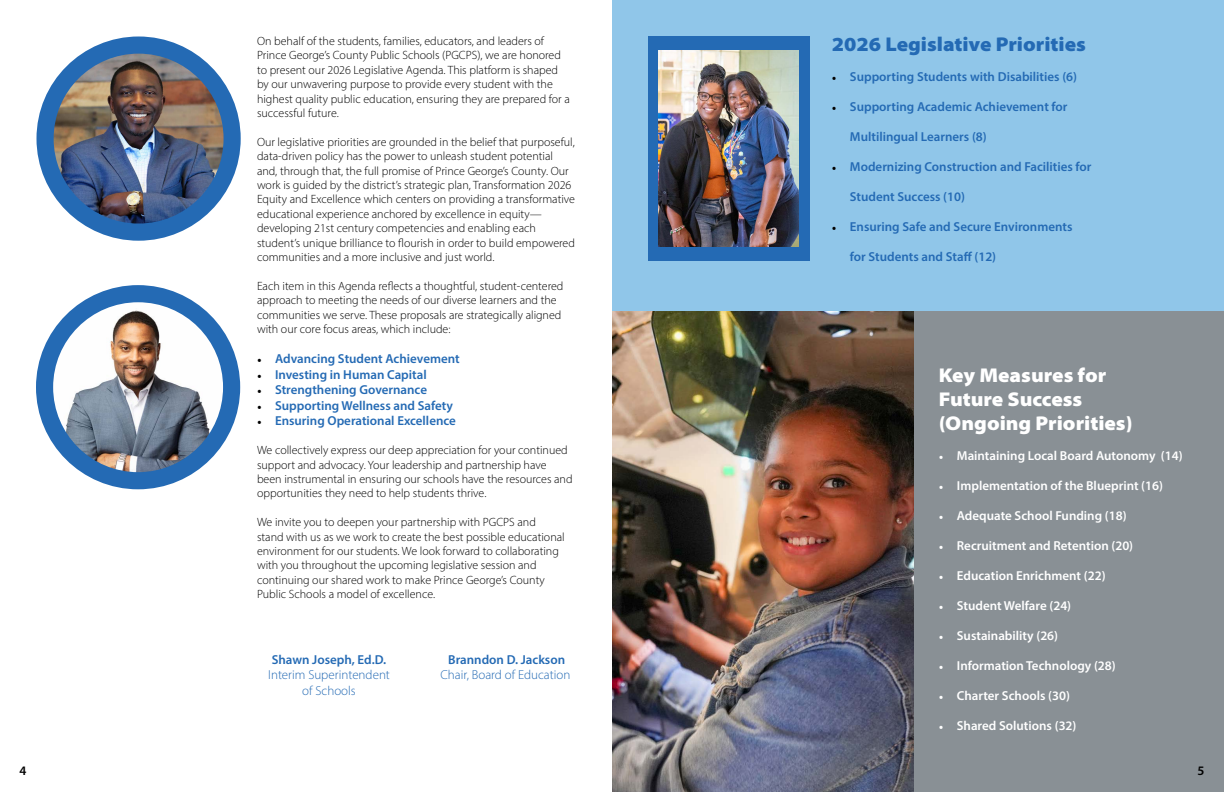
<style>
.page{position:relative;width:1224px;height:792px;background:#fff}
.page>*{position:absolute;margin:0;border:0;box-sizing:border-box;transform-origin:0 0}
.t1{font:900 semi-expanded 20px/24px "Myriad Pro";color:#fff}
.t2{font:900 semi-expanded 20px "Myriad Pro";color:#246ab4}
.t3{font:600 13px "Myriad Pro";color:#246ab4}
.t4{font:600 13px "Myriad Pro";color:#fff}
.t5{font:300 13px/15.6px "Myriad Pro";color:#246ab4;text-align:center}
.t6{font:600 13px "Myriad Pro";color:#000}
.t7{font:300 12px/14.4px "Myriad Pro";color:#000}
.s1{font-family:"Minion Pro";font-weight:400;font-size:12px;color:#000}
.s2{font-family:"Minion Pro";font-weight:400;font-size:12px}
</style>
<div class="page">
<div style="left:612px;top:0;width:612px;height:311px;background:#90c6e9"></div>
<div style="left:914px;top:311px;width:310px;height:481px;background:#899095"></div>
<img style="left:612px;top:311px;width:302px;height:481px">
<div style="left:648px;top:36px;width:162px;height:224px;background:#246ab4"></div>
<img style="left:659px;top:50px;width:139px;height:196px">
<div style="left:37px;top:37px;width:204px;height:204px;background:#246ab4;border-radius:50%"></div>
<img style="left:54px;top:54px;width:170px;height:170px;border-radius:85px">
<div style="left:36px;top:285px;width:204px;height:204px;background:#246ab4;border-radius:50%"></div>
<img style="left:53px;top:302px;width:170px;height:170px;border-radius:85px">
<p class="t7" style="left:257px;top:34px;width:314px">On behalf of the students, families, educators, and leaders of Prince George’s County Public Schools (PGCPS), we are honored to present our 2026 Legislative Agenda. This platform is shaped by our unwavering purpose to provide every student with the highest quality public education, ensuring they are prepared for a successful future.</p>
<p class="t7" style="left:257px;top:134px;width:320px">Our legislative priorities are grounded in the belief that purposeful, data-driven policy has the power to unleash student potential and, through that, the full promise of Prince George’s County. Our work is guided by the district’s strategic plan, Transformation 2026<br>Equity and Excellence which centers on providing a transformative educational experience anchored by excellence in equity— developing 21st century competencies and enabling each student’s unique brilliance to flourish in order to build empowered communities and a more inclusive and just world.</p>
<p class="t7" style="left:257px;top:278px;width:308px">Each item in this Agenda reflects a thoughtful, student-centered approach to meeting the needs of our diverse learners and the communities we serve. These proposals are strategically aligned with our core focus areas, which include:</p>
<p class="t3" style="left:257px;top:350px;width:204px"><span class="s1">•</span> Advancing Student Achievement</p>
<p class="t3" style="left:257px;top:366px;width:171px"><span class="s1">•</span> Investing in Human Capital</p>
<p class="t3" style="left:257px;top:382px;width:172px"><span class="s1">•</span> Strengthening Governance</p>
<p class="t3" style="left:257px;top:397px;width:198px"><span class="s1">•</span> Supporting Wellness and Safety</p>
<p class="t3" style="left:257px;top:413px;width:200px"><span class="s1">•</span> Ensuring Operational Excellence</p>
<p class="t7" style="left:257px;top:443px;width:317px">We collectively express our deep appreciation for your continued support and advocacy. Your leadership and partnership have been instrumental in ensuring our schools have the resources and opportunities they need to help students thrive.</p>
<p class="t7" style="left:257px;top:515px;width:309px">We invite you to deepen your partnership with PGCPS and stand with us as we work to create the best possible educational environment for our students. We look forward to collaborating with you throughout the upcoming legislative session and continuing our shared work to make Prince George’s County Public Schools a model of excellence.</p>
<p class="t3" style="left:272px;top:651px;width:116px">Shawn Joseph, Ed.D.</p>
<p class="t5" style="left:268px;top:667px;width:123px">Interim Superintendent of Schools</p>
<p class="t3" style="left:448px;top:651px;width:118px">Branndon D. Jackson</p>
<p class="t5" style="left:440px;top:667px;width:131px">Chair, Board of Education</p>
<h1 class="t2" style="left:832px;top:31px;width:255px">2026 Legislative Priorities</h1>
<p class="t3" style="left:832px;top:68px;width:247px"><span class="s1">•</span> Supporting Students with Disabilities (6)</p>
<p class="t3" style="left:832px;top:98px;width:237px"><span class="s1">•</span> Supporting Academic Achievement for</p>
<p class="t3" style="left:850px;top:128px;width:138px">Multilingual Learners (8)</p>
<p class="t3" style="left:832px;top:158px;width:261px"><span class="s1">•</span> Modernizing Construction and Facilities for</p>
<p class="t3" style="left:850px;top:188px;width:117px">Student Success (10)</p>
<p class="t3" style="left:832px;top:218px;width:242px"><span class="s1">•</span> Ensuring Safe and Secure Environments</p>
<p class="t3" style="left:850px;top:248px;width:148px">for Students and Staff (12)</p>
<h1 class="t1" style="left:939px;top:363px;width:195px">Key Measures for<br>Future Success (Ongoing Priorities)</h1>
<p class="t4" style="left:939px;top:448px;width:245px"><span class="s2">•</span> Maintaining Local Board Autonomy (14)</p>
<p class="t4" style="left:939px;top:478px;width:226px"><span class="s2">•</span> Implementation of the Blueprint (16)</p>
<p class="t4" style="left:939px;top:508px;width:189px"><span class="s2">•</span> Adequate School Funding (18)</p>
<p class="t4" style="left:939px;top:538px;width:196px"><span class="s2">•</span> Recruitment and Retention (20)</p>
<p class="t4" style="left:939px;top:568px;width:168px"><span class="s2">•</span> Education Enrichment (22)</p>
<p class="t4" style="left:939px;top:598px;width:134px"><span class="s2">•</span> Student Welfare (24)</p>
<p class="t4" style="left:939px;top:628px;width:121px"><span class="s2">•</span> Sustainability (26)</p>
<p class="t4" style="left:939px;top:658px;width:178px"><span class="s2">•</span> Information Technology (28)</p>
<p class="t4" style="left:939px;top:688px;width:133px"><span class="s2">•</span> Charter Schools (30)</p>
<p class="t4" style="left:939px;top:718px;width:139px"><span class="s2">•</span> Shared Solutions (32)</p>
<p class="t6" style="left:20px;top:763px;width:8px">4</p>
<p class="t6" style="left:1197px;top:763px;width:8px">5</p>
</div>
